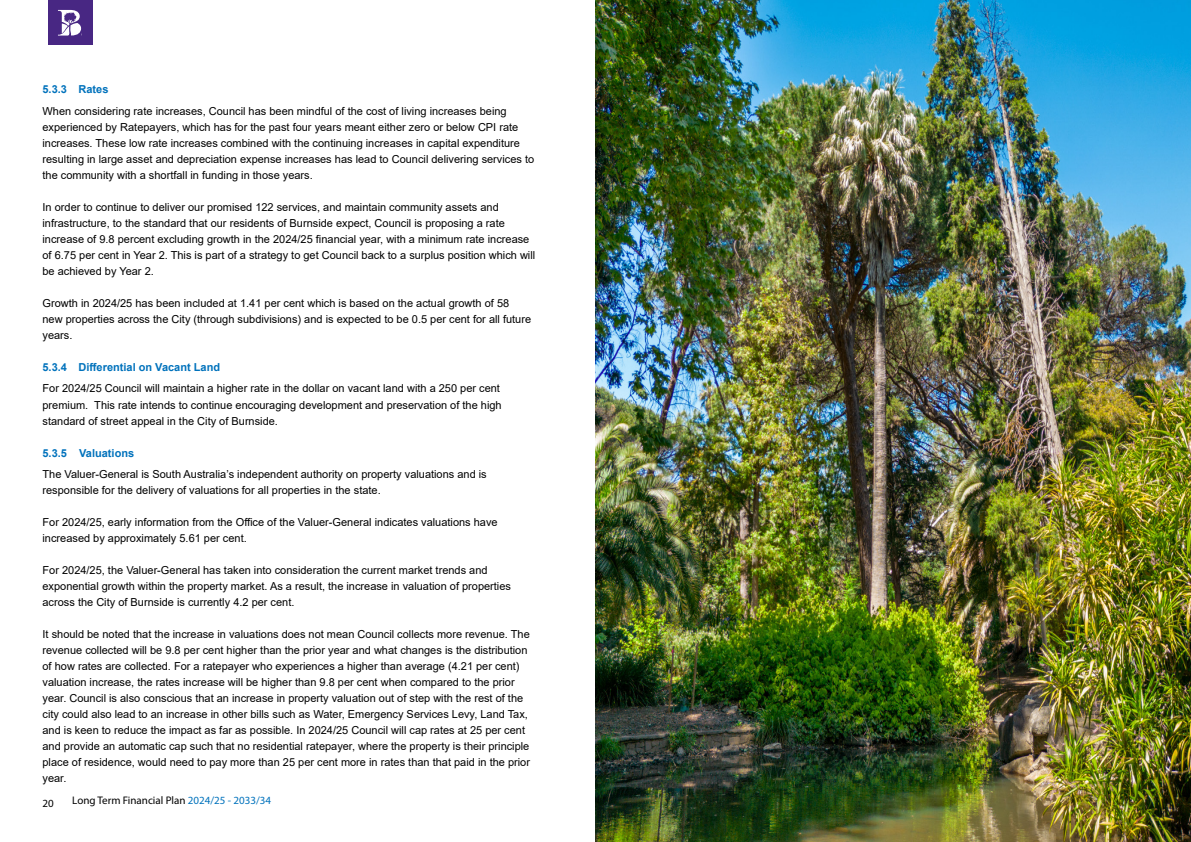
<style>
.page{position:relative;width:1191px;height:842px;background:#fff}
.page>*{position:absolute;margin:0;border:0;box-sizing:border-box;transform-origin:0 0}
.t1{font:11px/16px "Arial";color:#000}
.t2{font:700 11px "Arial";color:#0072bc}
.t3{font:11px "Myriad Pro";color:#000}
.s1{color:#0072bc}
</style>
<div class="page">
<img style="left:595px;top:0;width:596px;height:842px">
<div style="left:48px;top:0;width:44px;height:45px;background:#482783"></div>
<svg style="left:58px;top:10px;width:23px;height:26px"></svg>
<p class="t2" style="left:43px;top:81px;width:67px">5.3.3 Rates</p>
<p class="t1" style="left:43px;top:103px;width:493px">When considering rate increases, Council has been mindful of the cost of living increases being experienced by Ratepayers, which has for the past four years meant either zero or below CPI rate increases. These low rate increases combined with the continuing increases in capital expenditure resulting in large asset and depreciation expense increases has lead to Council delivering services to the community with a shortfall in funding in those years.</p>
<p class="t1" style="left:43px;top:199px;width:494px">In order to continue to deliver our promised 122 services, and maintain community assets and infrastructure, to the standard that our residents of Burnside expect, Council is proposing a rate increase of 9.8 percent excluding growth in the 2024/25 financial year, with a minimum rate increase of 6.75 per cent in Year 2. This is part of a strategy to get Council back to a surplus position which will be achieved by Year 2.</p>
<p class="t1" style="left:43px;top:295px;width:490px">Growth in 2024/25 has been included at 1.41 per cent which is based on the actual growth of 58 new properties across the City (through subdivisions) and is expected to be 0.5 per cent for all future years.</p>
<p class="t2" style="left:43px;top:359px;width:179px">5.3.4 Differential on Vacant Land</p>
<p class="t1" style="left:43px;top:381px;width:460px">For 2024/25 Council will maintain a higher rate in the dollar on vacant land with a 250 per cent premium. This rate intends to continue encouraging development and preservation of the high standard of street appeal in the City of Burnside.</p>
<p class="t2" style="left:43px;top:445px;width:93px">5.3.5 Valuations</p>
<p class="t1" style="left:43px;top:466px;width:446px">The Valuer-General is South Australia’s independent authority on property valuations and is responsible for the delivery of valuations for all properties in the state.</p>
<p class="t1" style="left:43px;top:514px;width:457px">For 2024/25, early information from the Office of the Valuer-General indicates valuations have increased by approximately 5.61 per cent.</p>
<p class="t1" style="left:43px;top:562px;width:470px">For 2024/25, the Valuer-General has taken into consideration the current market trends and exponential growth within the property market. As a result, the increase in valuation of properties across the City of Burnside is currently 4.2 per cent.</p>
<p class="t1" style="left:43px;top:626px;width:489px">It should be noted that the increase in valuations does not mean Council collects more revenue. The revenue collected will be 9.8 per cent higher than the prior year and what changes is the distribution of how rates are collected. For a ratepayer who experiences a higher than average (4.21 per cent) valuation increase, the rates increase will be higher than 9.8 per cent when compared to the prior year. Council is also conscious that an increase in property valuation out of step with the rest of the city could also lead to an increase in other bills such as Water, Emergency Services Levy, Land Tax, and is keen to reduce the impact as far as possible. In 2024/25 Council will cap rates at 25 per cent and provide an automatic cap such that no residential ratepayer, where the property is their principle place of residence, would need to pay more than 25 per cent more in rates than that paid in the prior year.</p>
<p class="t3" style="left:43px;top:796px;width:13px">20</p>
<p class="t3" style="left:72px;top:794px;width:200px">Long Term Financial Plan <span class="s1">2024/25 - 2033/34</span></p>
</div>
